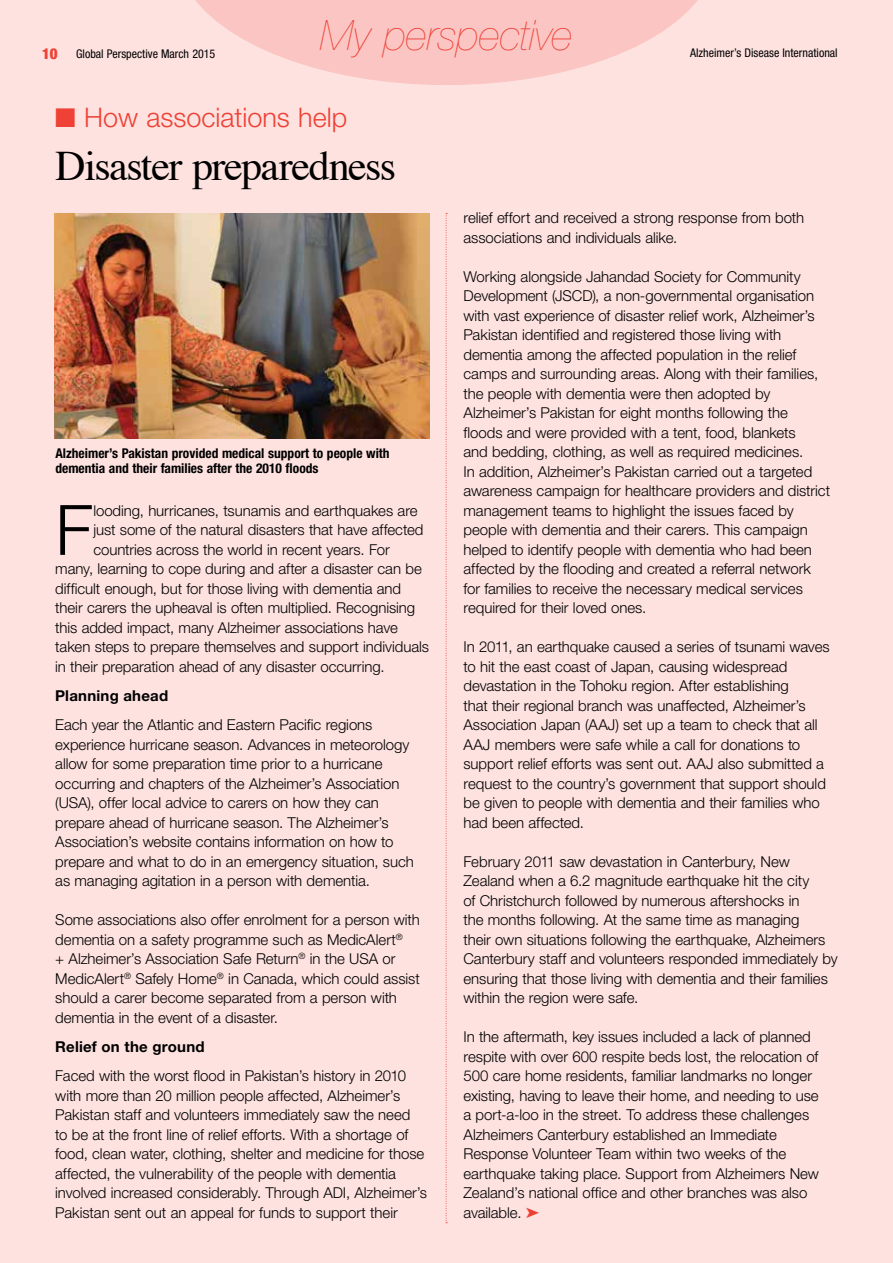
<style>
.page{position:relative;width:893px;height:1263px;background:#fde2e0}
.page>*{position:absolute;margin:0;border:0;box-sizing:border-box;transform-origin:0 0}
.t1{font:300 69.6px "Helvetica Neue LT Pro";color:#000}
.t2{font:42px "Times";letter-spacing:-.035em;color:#000}
.t3{font:italic 200 42px "Helvetica Neue LT Pro";letter-spacing:-.005em;color:#ef3e33}
.t4{font:300 27px "Helvetica Neue LT Pro";color:#ef4135}
.t5{font:300 15px/19.5px "Helvetica Neue LT Pro";letter-spacing:-.005em;color:#000}
.t6{font:700 15px "Helvetica Neue LT Pro";letter-spacing:.015em;color:#000}
.t7{font:700 condensed 13.5px/15px "Helvetica Neue LT Pro";color:#000}
.t8{font:condensed 12px "Helvetica Neue LT Pro";color:#000}
.s1{font-weight:900;font-size:15px;color:#ef4135}
.s2{color:#ef3e33}
</style>
<div class="page">
<svg style="left:195px;top:0;width:503px;height:85px"></svg>
<svg style="left:446px;top:213px;width:1px;height:1010px"></svg>
<img style="left:55px;top:213px;width:374px;height:225px">
<h2 class="t3" style="left:320px;top:11px;width:254px">My perspective</h2>
<p class="t8" style="left:42px;top:47px;width:175px"><span class="s1">10</span> Global Perspective March 2015</p>
<p class="t8" style="left:690px;top:46px;width:149px">Alzheimer’s Disease International</p>
<h3 class="t4" style="left:55px;top:101px;width:293px">■ How associations help</h3>
<h2 class="t2" style="left:55px;top:127px;width:342px">Disaster preparedness</h2>
<p class="t7" style="left:55px;top:445px;width:336px">Alzheimer’s Pakistan provided medical support to people with dementia and their families after the 2010 floods</p>
<h1 class="t1" style="left:55px;top:487px;width:39px">F</h1>
<p class="t5" style="left:93px;top:500px;width:326px">looding, hurricanes, tsunamis and earthquakes are</p>
<p class="t5" style="left:93px;top:520px;width:332px">just some of the natural disasters that have affected</p>
<p class="t5" style="left:93px;top:539px;width:298px">countries across the world in recent years. For</p>
<p class="t5" style="left:55px;top:559px;width:368px">many, learning to cope during and after a disaster can be</p>
<p class="t5" style="left:55px;top:578px;width:347px">difficult enough, but for those living with dementia and</p>
<p class="t5" style="left:55px;top:598px;width:361px">their carers the upheaval is often multiplied. Recognising</p>
<p class="t5" style="left:55px;top:617px;width:344px">this added impact, many Alzheimer associations have</p>
<p class="t5" style="left:55px;top:637px;width:375px">taken steps to prepare themselves and support individuals</p>
<p class="t5" style="left:55px;top:656px;width:331px">in their preparation ahead of any disaster occurring.</p>
<p class="t6" style="left:55px;top:686px;width:114px">Planning ahead</p>
<p class="t5" style="left:55px;top:715px;width:360px">Each year the Atlantic and Eastern Pacific regions experience hurricane season. Advances in meteorology allow for some preparation time prior to a hurricane occurring and chapters of the Alzheimer’s Association (USA), offer local advice to carers on how they can prepare ahead of hurricane season. The Alzheimer’s Association’s website contains information on how to prepare and what to do in an emergency situation, such as managing agitation in a person with dementia.</p>
<p class="t5" style="left:55px;top:910px;width:366px">Some associations also offer enrolment for a person with dementia on a safety programme such as MedicAlert<sup>®<br></sup>+ Alzheimer’s Association Safe Return<sup>®</sup> in the USA or MedicAlert<sup>®</sup> Safely Home<sup>®</sup> in Canada, which could assist should a carer become separated from a person with dementia in the event of a disaster.</p>
<p class="t6" style="left:55px;top:1037px;width:151px">Relief on the ground</p>
<p class="t5" style="left:55px;top:1066px;width:373px">Faced with the worst flood in Pakistan’s history in 2010 with more than 20 million people affected, Alzheimer’s Pakistan staff and volunteers immediately saw the need<br>to be at the front line of relief efforts. With a shortage of food, clean water, clothing, shelter and medicine for those affected, the vulnerability of the people with dementia involved increased considerably. Through ADI, Alzheimer’s Pakistan sent out an appeal for funds to support their</p>
<p class="t5" style="left:463px;top:208px;width:342px">relief effort and received a strong response from both associations and individuals alike.</p>
<p class="t5" style="left:463px;top:266px;width:368px">Working alongside Jahandad Society for Community Development (JSCD), a non-governmental organisation with vast experience of disaster relief work, Alzheimer’s Pakistan identified and registered those living with dementia among the affected population in the relief camps and surrounding areas. Along with their families, the people with dementia were then adopted by Alzheimer’s Pakistan for eight months following the floods and were provided with a tent, food, blankets<br>and bedding, clothing, as well as required medicines.<br>In addition, Alzheimer’s Pakistan carried out a targeted awareness campaign for healthcare providers and district management teams to highlight the issues faced by people with dementia and their carers. This campaign helped to identify people with dementia who had been affected by the flooding and created a referral network for families to receive the necessary medical services required for their loved ones.</p>
<p class="t5" style="left:463px;top:637px;width:368px">In 2011, an earthquake caused a series of tsunami waves to hit the east coast of Japan, causing widespread devastation in the Tohoku region. After establishing<br>that their regional branch was unaffected, Alzheimer’s Association Japan (AAJ) set up a team to check that all AAJ members were safe while a call for donations to support relief efforts was sent out. AAJ also submitted a request to the country’s government that support should be given to people with dementia and their families who had been affected.</p>
<p class="t5" style="left:463px;top:851px;width:376px">February 2011 saw devastation in Canterbury, New Zealand when a 6.2 magnitude earthquake hit the city<br>of Christchurch followed by numerous aftershocks in<br>the months following. At the same time as managing<br>their own situations following the earthquake, Alzheimers Canterbury staff and volunteers responded immediately by ensuring that those living with dementia and their families within the region were safe.</p>
<p class="t5" style="left:463px;top:1027px;width:357px">In the aftermath, key issues included a lack of planned respite with over 600 respite beds lost, the relocation of 500 care home residents, familiar landmarks no longer existing, having to leave their home, and needing to use a port-a-loo in the street. To address these challenges Alzheimers Canterbury established an Immediate Response Volunteer Team within two weeks of the earthquake taking place. Support from Alzheimers New Zealand’s national office and other branches was also available. <span class="s2">➤</span></p>
</div>
